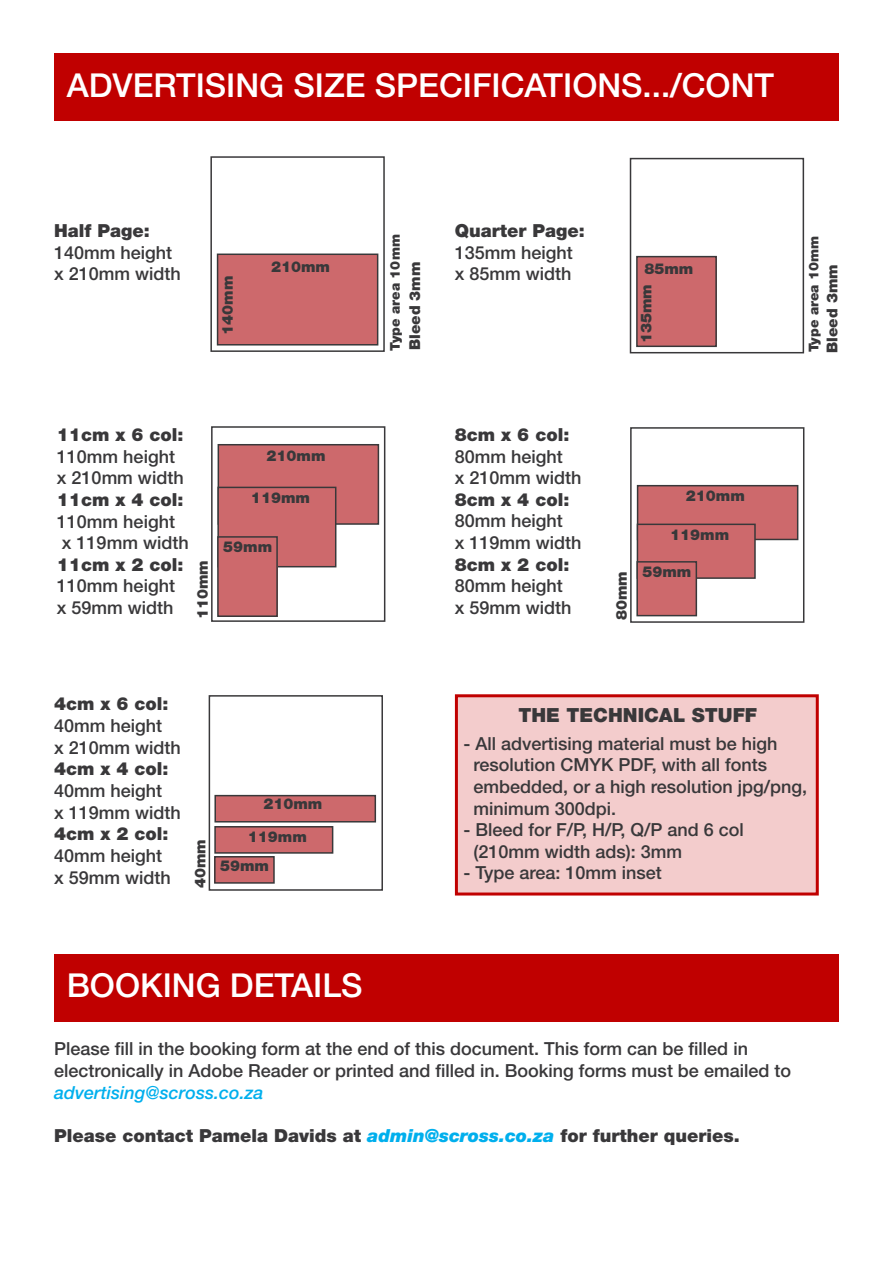
<style>
.page{position:relative;width:893px;height:1263px;background:#fff}
.page>*{position:absolute;margin:0;border:0;box-sizing:border-box;transform-origin:0 0}
.t1{font:500 33px "Helvetica Neue";color:#fff}
.t2{font:900 19.5px "Helvetica Neue";color:#39383a}
.t3{font:500 18px/21.6px "Helvetica Neue";color:#39383a}
.t4{font:900 18px "Helvetica Neue";color:#39383a}
.t5{font:italic 500 18px "Helvetica Neue";color:#00afed}
.t6{font:900 15px/32.8px "Helvetica Neue";color:#39383a}
.t7{font:900 13.5px "Helvetica Neue";color:#39383a}
.s1{font-style:italic;color:#00afed}
</style>
<div class="page">
<div style="left:218px;top:254px;width:160px;height:91px;background:#cd696c"></div>
<div style="left:217px;top:254px;width:161px;height:91px;border:2px solid #39383a"></div>
<div style="left:210px;top:156px;width:175px;height:196px;border:2px solid #39383a"></div>
<div style="left:54px;top:53px;width:785px;height:68px;background:#c00000"></div>
<div style="left:637px;top:257px;width:79px;height:89px;background:#cd696c"></div>
<div style="left:636px;top:256px;width:81px;height:91px;border:2px solid #39383a"></div>
<div style="left:630px;top:158px;width:174px;height:195px;border:2px solid #39383a"></div>
<div style="left:211px;top:426px;width:174px;height:196px;border:2px solid #39383a"></div>
<div style="left:218px;top:445px;width:160px;height:79px;background:#cd696c"></div>
<div style="left:218px;top:444px;width:161px;height:81px;border:2px solid #39383a"></div>
<div style="left:218px;top:487px;width:118px;height:80px;background:#cd696c"></div>
<div style="left:217px;top:487px;width:119px;height:80px;border:2px solid #39383a"></div>
<div style="left:218px;top:537px;width:59px;height:79px;background:#cd696c"></div>
<div style="left:217px;top:536px;width:61px;height:81px;border:2px solid #39383a"></div>
<div style="left:630px;top:427px;width:174px;height:196px;border:2px solid #39383a"></div>
<div style="left:638px;top:486px;width:160px;height:53px;background:#cd696c"></div>
<div style="left:637px;top:485px;width:161px;height:55px;border:2px solid #39383a"></div>
<div style="left:637px;top:524px;width:118px;height:54px;background:#cd696c"></div>
<div style="left:637px;top:524px;width:119px;height:55px;border:2px solid #39383a"></div>
<div style="left:637px;top:562px;width:59px;height:54px;background:#cd696c"></div>
<div style="left:636px;top:561px;width:61px;height:55px;border:2px solid #39383a"></div>
<div style="left:209px;top:695px;width:174px;height:196px;border:2px solid #39383a"></div>
<div style="left:215px;top:796px;width:160px;height:26px;background:#cd696c"></div>
<div style="left:214px;top:795px;width:162px;height:27px;border:2px solid #39383a"></div>
<div style="left:215px;top:827px;width:118px;height:26px;background:#cd696c"></div>
<div style="left:214px;top:826px;width:119px;height:28px;border:2px solid #39383a"></div>
<div style="left:215px;top:857px;width:59px;height:26px;background:#cd696c"></div>
<div style="left:214px;top:856px;width:61px;height:28px;border:2px solid #39383a"></div>
<div style="left:458px;top:697px;width:358px;height:195px;background:#f3cccc"></div>
<div style="left:455px;top:694px;width:364px;height:201px;border:3px solid #c00000"></div>
<div style="left:54px;top:954px;width:785px;height:67px;background:#c00000"></div>
<h1 class="t1" style="left:67px;top:73px;width:709px">ADVERTISING SIZE SPECIFICATIONS.../CONT</h1>
<p class="t4" style="left:54px;top:224px;width:97px">Half Page:</p>
<p class="t3" style="left:54px;top:243px;width:128px">140mm height x 210mm width</p>
<p class="t6" style="left:212px;top:335px;width:60px;rotate:-90deg">140mm</p>
<p class="t6" style="left:271px;top:252px;width:60px">210mm</p>
<p class="t4" style="left:57px;top:428px;width:128px">11cm x 6 col:</p>
<p class="t3" style="left:57px;top:447px;width:128px">110mm height x 210mm width</p>
<p class="t4" style="left:57px;top:493px;width:128px">11cm x 4 col:</p>
<p class="t3" style="left:57px;top:512px;width:133px">110mm height x 119mm width</p>
<p class="t4" style="left:57px;top:558px;width:128px">11cm x 2 col:</p>
<p class="t3" style="left:57px;top:577px;width:120px">110mm height x 59mm width</p>
<p class="t6" style="left:187px;top:619px;width:60px;rotate:-90deg">110mm</p>
<p class="t6" style="left:267px;top:440px;width:60px">210mm</p>
<p class="t6" style="left:251px;top:482px;width:60px">119mm</p>
<p class="t6" style="left:223px;top:531px;width:50px">59mm</p>
<p class="t7" style="left:390px;top:351px;width:118px;rotate:-90deg">Type area 10mm</p>
<p class="t6" style="left:399px;top:350px;width:90px;rotate:-90deg">Bleed 3mm</p>
<p class="t4" style="left:455px;top:224px;width:132px">Quarter Page:</p>
<p class="t3" style="left:455px;top:243px;width:120px">135mm height x 85mm width</p>
<p class="t6" style="left:644px;top:253px;width:50px">85mm</p>
<p class="t6" style="left:631px;top:343px;width:60px;rotate:-90deg">135mm</p>
<p class="t4" style="left:455px;top:428px;width:116px">8cm x 6 col:</p>
<p class="t3" style="left:455px;top:447px;width:128px">80mm height<br>x 210mm width</p>
<p class="t4" style="left:455px;top:493px;width:116px">8cm x 4 col:</p>
<p class="t3" style="left:455px;top:512px;width:128px">80mm height<br>x 119mm width</p>
<p class="t4" style="left:455px;top:558px;width:116px">8cm x 2 col:</p>
<p class="t3" style="left:455px;top:577px;width:118px">80mm height x 59mm width</p>
<p class="t6" style="left:606px;top:620px;width:50px;rotate:-90deg">80mm</p>
<p class="t6" style="left:686px;top:480px;width:60px">210mm</p>
<p class="t6" style="left:670px;top:519px;width:60px">119mm</p>
<p class="t6" style="left:642px;top:556px;width:50px">59mm</p>
<p class="t7" style="left:809px;top:352px;width:118px;rotate:-90deg">Type area 10mm</p>
<p class="t6" style="left:817px;top:353px;width:90px;rotate:-90deg">Bleed 3mm</p>
<p class="t4" style="left:54px;top:698px;width:116px">4cm x 6 col:</p>
<p class="t3" style="left:54px;top:717px;width:128px">40mm height<br>x 210mm width</p>
<p class="t4" style="left:54px;top:762px;width:116px">4cm x 4 col:</p>
<p class="t3" style="left:54px;top:781px;width:128px">40mm height<br>x 119mm width</p>
<p class="t4" style="left:54px;top:827px;width:116px">4cm x 2 col:</p>
<p class="t3" style="left:54px;top:846px;width:118px">40mm height x 59mm width</p>
<p class="t6" style="left:185px;top:888px;width:50px;rotate:-90deg">40mm</p>
<p class="t6" style="left:248px;top:789px;width:76px;text-indent:16px">210mm<br>119mm</p>
<p class="t6" style="left:220px;top:851px;width:50px">59mm</p>
<h1 class="t1" style="left:67px;top:974px;width:297px">BOOKING DETAILS</h1>
<p class="t2" style="left:518px;top:708px;width:240px">THE TECHNICAL STUFF</p>
<p class="t3" style="left:473px;top:734px;width:335px;text-indent:-10px">- All advertising material must be high resolution CMYK PDF, with all fonts embedded, or a high resolution jpg/png, minimum 300dpi.</p>
<p class="t3" style="left:473px;top:821px;width:272px;text-indent:-10px">- Bleed for F/P, H/P, Q/P and 6 col (210mm width ads): 3mm</p>
<p class="t3" style="left:463px;top:864px;width:200px">- Type area: 10mm inset</p>
<p class="t3" style="left:54px;top:1040px;width:738px">Please fill in the booking form at the end of this document. This form can be filled in electronically in Adobe Reader or printed and filled in. Booking forms must be emailed to</p>
<p class="t5" style="left:54px;top:1086px;width:211px">advertising@scross.co.za</p>
<p class="t4" style="left:54px;top:1129px;width:687px">Please contact Pamela Davids at <span class="s1">admin@scross.co.za</span> for further queries.</p>
</div>
